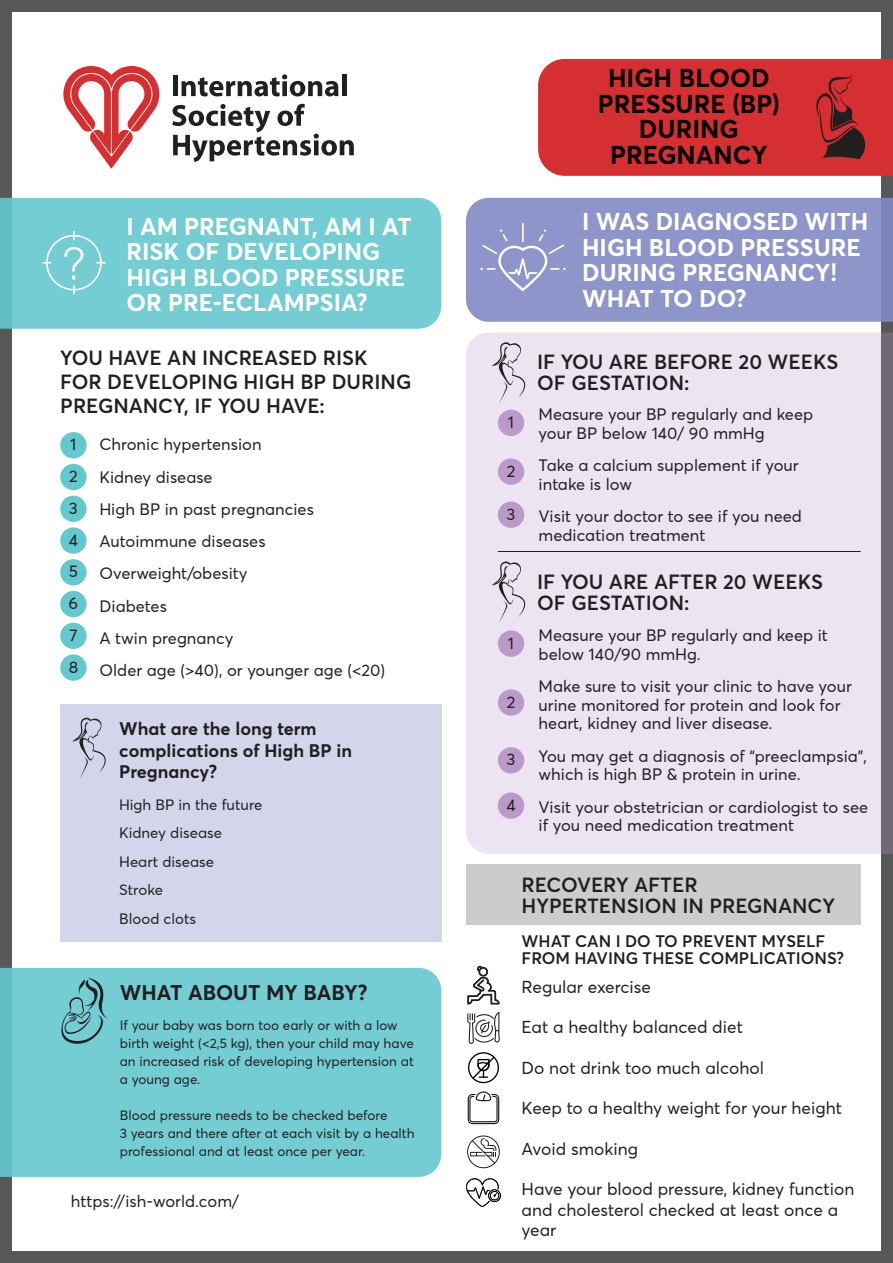
<style>
.page{position:relative;width:893px;height:1263px;background:#fff}
.page>*{position:absolute;margin:0;border:0;box-sizing:border-box;transform-origin:0 0}
.t1{font:700 25.5px/25.5px "Averta";color:#040503;text-align:center}
.t2{font:700 24px/25.5px "Averta";color:#fff}
.t3{font:700 21px "Averta";color:#231f20}
.t4{font:600 20.25px/21px "Averta";color:#231f20}
.t5{font:700 18px/21.6px "Averta";color:#231f20}
.t6{font:17.25px/20.7px "Averta Std";color:#231f20}
.t7{font:16.5px/18.8px "Averta Std";color:#231f20}
.t8{font:600 16.5px/16.5px "Averta";color:#231f20}
.t9{font:16.5px "Averta";color:#231f20}
.t10{font:15px/28.5px "Averta Std";color:#231f20}
.t11{font:13.5px/18px "Averta Std";color:#231f20}
</style>
<div class="page">
<div style="left:0;top:0;width:11px;height:1263px;background:#57585a"></div>
<div style="left:0;top:0;width:893px;height:11px;background:#57585a"></div>
<div style="left:0;top:1252px;width:893px;height:11px;background:#57585a"></div>
<div style="left:882px;top:0;width:11px;height:1263px;background:#57585a"></div>
<svg style="left:63px;top:66px;width:96px;height:103px"></svg>
<div style="left:173px;top:76px;width:5px;height:20px;background:#231f20"></div>
<svg style="left:181px;top:74px;width:158px;height:22px"></svg>
<div style="left:342px;top:75px;width:5px;height:21px;background:#231f20"></div>
<svg style="left:172px;top:104px;width:182px;height:58px"></svg>
<div style="left:60px;top:704px;width:381px;height:238px;background:#d3d6ea"></div>
<div style="left:0;top:198px;width:441px;height:131px;background:#73cdd3"></div>
<svg style="left:42px;top:231px;width:64px;height:63px;background:#82d2d7"></svg>
<div style="left:0;top:968px;width:441px;height:209px;background:#73cdd3"></div>
<div style="left:538px;top:59px;width:355px;height:117px;background:#d52f32"></div>
<div style="left:466px;top:864px;width:395px;height:61px;background:#cbcccd"></div>
<svg style="left:466px;top:1178px;width:35px;height:29px"></svg>
<svg style="left:467px;top:1012px;width:33px;height:32px"></svg>
<svg style="left:468px;top:1091px;width:31px;height:33px"></svg>
<svg style="left:467px;top:965px;width:33px;height:40px"></svg>
<svg style="left:467px;top:1135px;width:33px;height:33px"></svg>
<svg style="left:468px;top:1052px;width:31px;height:31px"></svg>
<div style="left:60px;top:432px;width:27px;height:26px;background:#64c8cf;border-radius:50%"></div>
<div style="left:60px;top:464px;width:27px;height:26px;background:#64c8cf;border-radius:50%"></div>
<div style="left:60px;top:496px;width:27px;height:26px;background:#64c8cf;border-radius:50%"></div>
<div style="left:60px;top:527px;width:27px;height:27px;background:#64c8cf;border-radius:50%"></div>
<div style="left:60px;top:559px;width:27px;height:26px;background:#64c8cf;border-radius:50%"></div>
<div style="left:60px;top:591px;width:27px;height:26px;background:#64c8cf;border-radius:50%"></div>
<div style="left:60px;top:623px;width:27px;height:26px;background:#64c8cf;border-radius:50%"></div>
<div style="left:60px;top:654px;width:27px;height:27px;background:#64c8cf;border-radius:50%"></div>
<svg style="left:72px;top:717px;width:34px;height:62px"></svg>
<div style="left:466px;top:198px;width:427px;height:124px;background:#8e95ca"></div>
<svg style="left:480px;top:223px;width:85px;height:68px;background:#99a0cf"></svg>
<div style="left:466px;top:332px;width:427px;height:522px;background:#ece4f0"></div>
<div style="left:498px;top:410px;width:26px;height:26px;background:#b99ac8;border-radius:50%"></div>
<div style="left:498px;top:458px;width:26px;height:27px;background:#b99ac8;border-radius:50%"></div>
<div style="left:498px;top:502px;width:26px;height:26px;background:#b99ac8;border-radius:50%"></div>
<div style="left:498px;top:630px;width:26px;height:27px;background:#b99ac8;border-radius:50%"></div>
<div style="left:498px;top:689px;width:26px;height:27px;background:#b99ac8;border-radius:50%"></div>
<div style="left:498px;top:747px;width:26px;height:26px;background:#b99ac8;border-radius:50%"></div>
<div style="left:498px;top:792px;width:26px;height:27px;background:#b99ac8;border-radius:50%"></div>
<hr style="left:498px;top:551px;width:363px;height:1px;background:#231f20">
<svg style="left:491px;top:342px;width:36px;height:62px;background:#d6ced9"></svg>
<svg style="left:491px;top:561px;width:36px;height:62px;background:#d6ced9"></svg>
<svg style="left:59px;top:978px;width:54px;height:68px;background:#66b1b7"></svg>
<h2 class="t2" style="left:127px;top:213px;width:287px">I AM PREGNANT, AM I AT<br>RISK OF DEVELOPING<br>HIGH BLOOD PRESSURE<br>OR PRE-ECLAMPSIA?</h2>
<p class="t4" style="left:60px;top:346px;width:353px;line-height:24px">YOU HAVE AN INCREASED RISK<br>FOR DEVELOPING HIGH BP DURING<br>PREGNANCY, IF YOU HAVE:</p>
<p class="t7" style="left:69px;top:428px;width:11px;line-height:31.8px;text-align:justify">1<br>2<br>3<br>4<br>5<br>6<br>7<br>8</p>
<p class="t7" style="left:100px;top:428px;width:287px;line-height:32.2px">Chronic hypertension<br>Kidney disease<br>High BP in past pregnancies<br>Autoimmune diseases<br>Overweight/obesity<br>Diabetes<br>A twin pregnancy<br>Older age (&gt;40), or younger age (&lt;20)</p>
<p class="t5" style="left:119px;top:718px;width:234px">What are the long term complications of High BP in<br>Pregnancy?</p>
<p class="t10" style="left:119px;top:790px;width:145px">High BP in the future<br>Kidney disease<br>Heart disease<br>Stroke<br>Blood clots</p>
<p class="t3" style="left:120px;top:979px;width:250px">WHAT ABOUT MY BABY?</p>
<p class="t11" style="left:120px;top:1016px;width:296px">If your baby was born too early or with a low birth weight (&lt;2,5 kg), then your child may have an increased risk of developing hypertension at a young age.</p>
<p class="t11" style="left:120px;top:1106px;width:296px">Blood pressure needs to be checked before<br>3 years and there after at each visit by a health professional and at least once per year.</p>
<p class="t9" style="left:71px;top:1191px;width:170px">https://ish-world.com/</p>
<h1 class="t1" style="left:598px;top:65px;width:183px">HIGH BLOOD<br>PRESSURE (BP)<br>DURING<br>PREGNANCY</h1>
<h2 class="t2" style="left:582px;top:209px;width:288px">I WAS DIAGNOSED WITH<br>HIGH BLOOD PRESSURE<br>DURING PREGNANCY!<br>WHAT TO DO?</h2>
<p class="t7" style="left:508px;top:413px;width:8px">1</p>
<p class="t7" style="left:507px;top:461px;width:10px">2</p>
<p class="t7" style="left:507px;top:504px;width:10px">3</p>
<p class="t7" style="left:508px;top:633px;width:8px">1</p>
<p class="t7" style="left:507px;top:692px;width:10px">2</p>
<p class="t7" style="left:507px;top:750px;width:10px">3</p>
<p class="t7" style="left:506px;top:795px;width:11px">4</p>
<p class="t4" style="left:537px;top:351px;width:303px">IF YOU ARE BEFORE 20 WEEKS<br>OF GESTATION:</p>
<p class="t7" style="left:539px;top:404px;width:276px">Measure your BP regularly and keep your BP below 140/ 90 mmHg</p>
<p class="t7" style="left:539px;top:455px;width:262px">Take a calcium supplement if your intake is low</p>
<p class="t7" style="left:539px;top:506px;width:265px">Visit your doctor to see if you need medication treatment</p>
<p class="t4" style="left:537px;top:571px;width:287px">IF YOU ARE AFTER 20 WEEKS<br>OF GESTATION:</p>
<p class="t7" style="left:539px;top:625px;width:291px">Measure your BP regularly and keep it below 140/90 mmHg.</p>
<p class="t7" style="left:539px;top:676px;width:315px">Make sure to visit your clinic to have your urine monitored for protein and look for heart, kidney and liver disease.</p>
<p class="t7" style="left:539px;top:746px;width:330px">You may get a diagnosis of “preeclampsia”, which is high BP &amp; protein in urine.</p>
<p class="t7" style="left:539px;top:797px;width:331px">Visit your obstetrician or cardiologist to see if you need medication treatment</p>
<p class="t4" style="left:522px;top:874px;width:315px">RECOVERY AFTER<br>HYPERTENSION IN PREGNANCY</p>
<p class="t8" style="left:522px;top:933px;width:324px">WHAT CAN I DO TO PREVENT MYSELF<br>FROM HAVING THESE COMPLICATIONS?</p>
<p class="t6" style="left:522px;top:976px;width:131px">Regular exercise</p>
<p class="t6" style="left:522px;top:1016px;width:223px">Eat a healthy balanced diet</p>
<p class="t6" style="left:522px;top:1057px;width:244px">Do not drink too much alcohol</p>
<p class="t6" style="left:522px;top:1097px;width:322px">Keep to a healthy weight for your height</p>
<p class="t6" style="left:522px;top:1138px;width:118px">Avoid smoking</p>
<p class="t6" style="left:522px;top:1178px;width:334px">Have your blood pressure, kidney function and cholesterol checked at least once a year</p>
</div>
